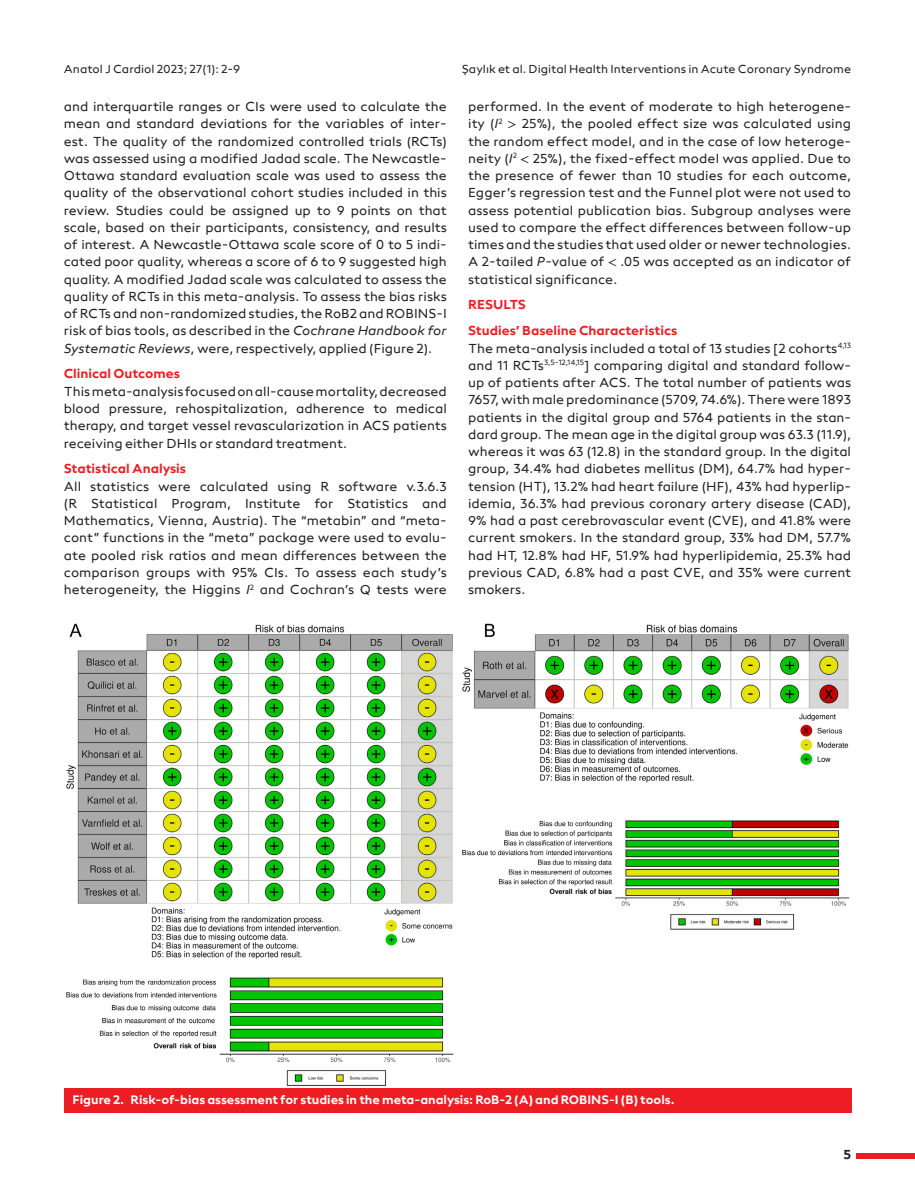
<style>
.page{position:relative;width:915px;height:1191px;background:#fff}
.page>*{position:absolute;margin:0;border:0;box-sizing:border-box;transform-origin:0 0}
.TXT{font:13.5px/17.2px "neue Radial A Regular";color:#231f20;text-align:justify}
.H2-H1{font:13.5px "neue Radial A Bold";color:#ee1d23}
.t1{font:13.5px "neue Radial A Bold";color:#231f20}
.FC{font:12.75px "neue Radial A Bold";color:#fff}
.t2{font:12px "neue Radial A Regular";color:#231f20}
.s1{font-style:italic}
.s2{font-family:"STIX General"}
</style>
<div class="page">
<div style="left:856px;top:1152px;width:58px;height:6px;background:#ee1d23"></div>
<div style="left:64px;top:1087px;width:786px;height:25px;background:#ee1d23"></div>
<img style="left:66px;top:623px;width:783px;height:463px">
<p class="t2" style="left:64px;top:61px;width:178px">Anatol J Cardiol 2023; 27(1): 2-9</p>
<p class="t2" style="left:461px;top:61px;width:390px">Şaylık et al. Digital Health Interventions in Acute Coronary Syndrome</p>
<p class="TXT" style="left:64px;top:98px;width:384px">and interquartile ranges or CIs were used to calculate the mean and standard deviations for the variables of inter&shy;est. The quality of the randomized controlled trials (RCTs) was assessed using a modified Jadad scale. The Newcastle-Ottawa standard evaluation scale was used to assess the quality of the observational cohort studies included in this review. Studies could be assigned up to 9 points on that scale, based on their participants, consistency, and results of interest. A Newcastle-Ottawa scale score of 0 to 5 indi&shy;cated poor quality, whereas a score of 6 to 9 suggested high quality. A modified Jadad scale was calculated to assess the quality of RCTs in this meta-analysis. To assess the bias risks of RCTs and non-randomized studies, the RoB2 and ROBINS-I risk of bias tools, as described in the <span class="s1">Cochrane Handbook for Systematic Reviews</span>, were, respectively, applied (Figure 2).</p>
<h2 class="H2-H1" style="left:64px;top:366px;width:118px">Clinical Outcomes</h2>
<p class="TXT" style="left:64px;top:382px;width:384px">This meta-analysis focused on all-cause mortality, decreased blood pressure, rehospitalization, adherence to medical therapy, and target vessel revascularization in ACS patients receiving either DHIs or standard treatment.</p>
<h2 class="H2-H1" style="left:64px;top:461px;width:124px">Statistical Analysis</h2>
<p class="TXT" style="left:64px;top:477px;width:384px">All statistics were calculated using R software v.3.6.3 (R Statistical Program, Institute for Statistics and Mathematics, Vienna, Austria). The “metabin” and “meta&shy;cont” functions in the “meta” package were used to evalu&shy;ate pooled risk ratios and mean differences between the comparison groups with 95% CIs. To assess each study’s heterogeneity, the Higgins <span class="s1">I</span><sup>2</sup> and Cochran’s Q tests were</p>
<p class="TXT" style="left:468px;top:98px;width:384px">performed. In the event of moderate to high heterogene&shy;ity (<span class="s1">I</span><sup>2</sup> <span class="s2">&gt;</span> 25%), the pooled effect size was calculated using the random effect model, and in the case of low heteroge&shy;neity (<span class="s1">I</span><sup>2</sup> <span class="s2">&lt;</span> 25%), the fixed-effect model was applied. Due to the presence of fewer than 10 studies for each outcome, Egger’s regression test and the Funnel plot were not used to assess potential publication bias. Subgroup analyses were used to compare the effect differences between follow-up times and the studies that used older or newer technologies.<br>A 2-tailed <span class="s1">P</span>-value of <span class="s2">&lt;</span> .05 was accepted as an indicator of statistical significance.</p>
<h1 class="H2-H1" style="left:468px;top:297px;width:59px">RESULTS</h1>
<p class="H2-H1" style="left:468px;top:323px;width:211px">Studies’ Baseline Characteristics</p>
<p class="TXT" style="left:468px;top:339px;width:384px">The meta-analysis included a total of 13 studies [2 cohorts<sup>4,13 </sup>and 11 RCTs<sup>3,5-12,14,15</sup>] comparing digital and standard follow&shy;up of patients after ACS. The total number of patients was 7657, with male predominance (5709, 74.6%). There were 1893 patients in the digital group and 5764 patients in the stan&shy;dard group. The mean age in the digital group was 63.3 (11.9), whereas it was 63 (12.8) in the standard group. In the digital group, 34.4% had diabetes mellitus (DM), 64.7% had hyper&shy;tension (HT), 13.2% had heart failure (HF), 43% had hyperlip&shy;idemia, 36.3% had previous coronary artery disease (CAD), 9% had a past cerebrovascular event (CVE), and 41.8% were current smokers. In the standard group, 33% had DM, 57.7% had HT, 12.8% had HF, 51.9% had hyperlipidemia, 25.3% had previous CAD, 6.8% had a past CVE, and 35% were current smokers.</p>
<p class="FC" style="left:72px;top:1092px;width:603px">Figure 2. Risk-of-bias assessment for studies in the meta-analysis: RoB-2 (A) and ROBINS-I (B) tools.</p>
<p class="t1" style="left:843px;top:1146px;width:9px">5</p>
</div>
